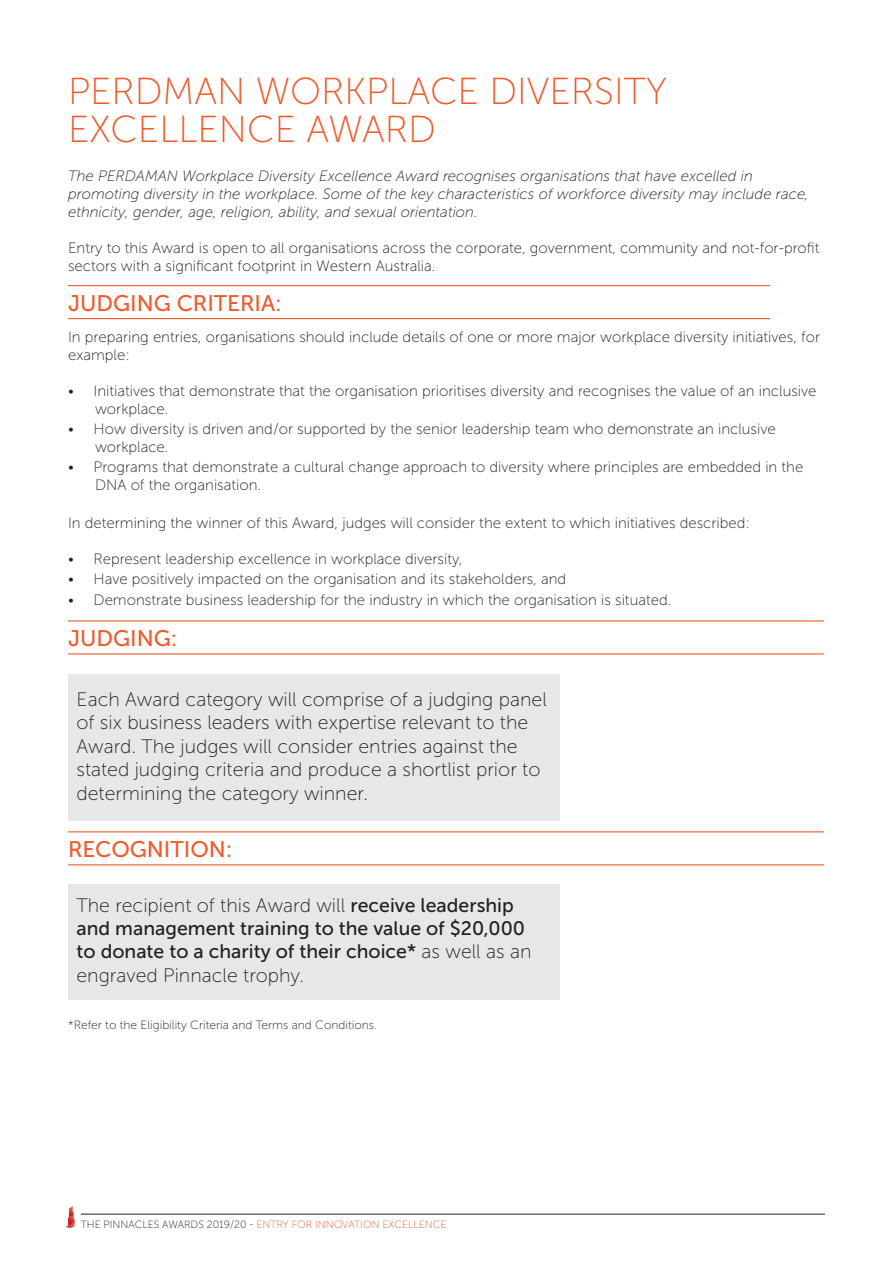
<style>
.page{position:relative;width:893px;height:1263px;background:#fff}
.page>*{position:absolute;margin:0;border:0;box-sizing:border-box;transform-origin:0 0}
.Main_heading_style{font:37.5px/37.5px "Museo Sans 100";color:#f15929}
.Sub_Headings{font:22.5px "Museo Sans 500";color:#f15929}
.Body_copy_inset{font:19.5px/23.4px "Museo Sans 100";color:#231f20}
.Body_copy_inset-2{font:19.5px/23.4px "Museo Sans 500";color:#231f20}
.Main_body_copy{font:15px/18px "Museo Sans 100";color:#231f20}
.Main_body_copy-2{font:italic 15px/18px "Museo Sans 100";color:#231f20}
.t1{font:12px "Museo Sans 100";color:#231f20}
.t2{font:10.5px "Museo Sans 100";color:#f15929}
.s1{font-family:"Museo Sans 100"}
.s2{color:#231f20}
</style>
<div class="page">
<svg style="left:66px;top:1206px;width:8px;height:22px"></svg>
<hr style="left:81px;top:1214px;width:744px;height:1px;background:#231f20">
<div style="left:68px;top:675px;width:491px;height:146px;background:#e6e7e9"></div>
<div style="left:68px;top:884px;width:491px;height:116px;background:#e6e7e9"></div>
<hr style="left:68px;top:318px;width:702px;height:1px;background:#f15929">
<hr style="left:68px;top:653px;width:756px;height:1px;background:#f15929">
<hr style="left:68px;top:864px;width:756px;height:1px;background:#f15929">
<hr style="left:68px;top:285px;width:702px;height:1px;background:#f15929">
<hr style="left:68px;top:620px;width:756px;height:1px;background:#f15929">
<hr style="left:68px;top:831px;width:756px;height:1px;background:#f15929">
<p class="Main_heading_style" style="left:68px;top:73px;width:600px">PERDMAN WORKPLACE DIVERSITY<br>EXCELLENCE AWARD</p>
<p class="Main_body_copy-2" style="left:68px;top:167px;width:742px">The PERDAMAN Workplace Diversity Excellence Award recognises organisations that have excelled in promoting diversity in the workplace. Some of the key characteristics of workforce diversity may include race, ethnicity, gender, age, religion, ability, and sexual orientation.</p>
<p class="Main_body_copy" style="left:68px;top:239px;width:753px">Entry to this Award is open to all organisations across the corporate, government, community and not-for-profit sectors with a significant footprint in Western Australia.</p>
<p class="Sub_Headings" style="left:68px;top:291px;width:215px">JUDGING CRITERIA:</p>
<p class="Main_body_copy" style="left:68px;top:328px;width:753px">In preparing entries, organisations should include details of one or more major workplace diversity initiatives, for example:</p>
<p class="Main_body_copy" style="left:95px;top:382px;width:723px;text-indent:-27px">• Initiatives that demonstrate that the organisation prioritises diversity and recognises the value of an inclusive workplace.</p>
<p class="Main_body_copy" style="left:95px;top:420px;width:682px;text-indent:-27px">• How diversity is driven and/or supported by the senior leadership team who demonstrate an inclusive workplace.</p>
<p class="Main_body_copy" style="left:95px;top:458px;width:710px;text-indent:-27px">• Programs that demonstrate a cultural change approach to diversity where principles are embedded in the<br>DNA of the organisation.</p>
<p class="Main_body_copy" style="left:68px;top:514px;width:683px">In determining the winner of this Award, judges will consider the extent to which initiatives described:</p>
<p class="Main_body_copy" style="left:68px;top:550px;width:396px">• Represent leadership excellence in workplace diversity,</p>
<p class="Main_body_copy" style="left:68px;top:570px;width:500px">• Have positively impacted on the organisation and its stakeholders, and</p>
<p class="Main_body_copy" style="left:68px;top:590px;width:605px">• Demonstrate business leadership for the industry in which the organisation is situated.</p>
<p class="Sub_Headings" style="left:68px;top:626px;width:111px">JUDGING:</p>
<p class="Body_copy_inset" style="left:77px;top:688px;width:472px">Each Award category will comprise of a judging panel of six business leaders with expertise relevant to the Award. The judges will consider entries against the stated judging criteria and produce a shortlist prior to determining the category winner.</p>
<p class="Sub_Headings" style="left:68px;top:837px;width:166px">RECOGNITION:</p>
<p class="Body_copy_inset-2" style="left:77px;top:893px;width:456px"><span class="s1">The recipient of this Award will</span> receive leadership and management training to the value of $20,000 to donate to a charity of their choice* <span class="s1">as well as an engraved Pinnacle trophy.</span></p>
<p class="t1" style="left:68px;top:1018px;width:310px">*Refer to the Eligibility Criteria and Terms and Conditions.</p>
<p class="t2" style="left:81px;top:1219px;width:367px"><span class="s2">THE PINNACLES AWARDS 2019/20 -</span> ENTRY FOR INNOVATION EXCELLENCE</p>
</div>
